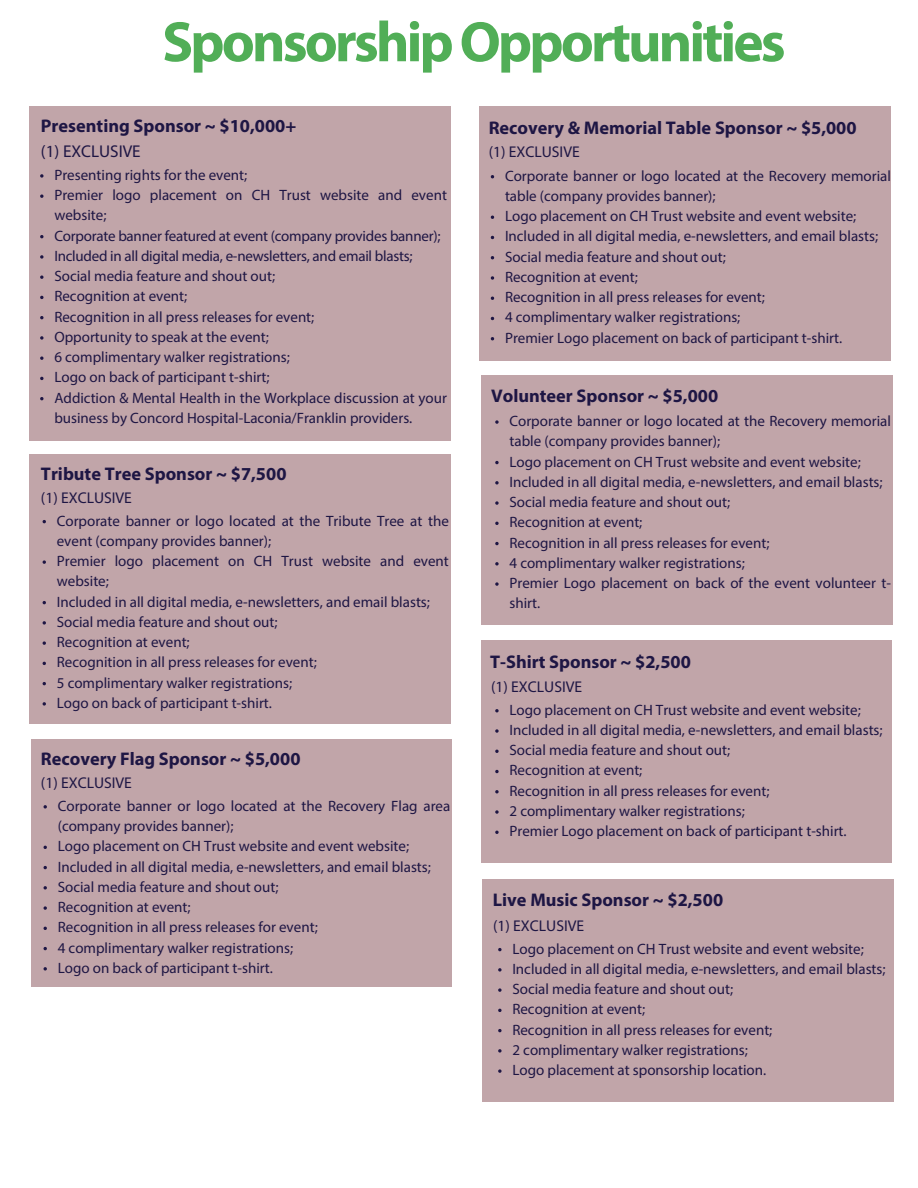
<style>
.page{position:relative;width:918px;height:1188px;background:#fff}
.page>*{position:absolute;margin:0;border:0;box-sizing:border-box;transform-origin:0 0}
.t1{font:700 57.3px "Myriad Pro";letter-spacing:-.05em;color:#51ae57}
.t2{font:700 18.3px "Myriad Pro";color:#1e1644}
.t3{font:17.1px "Myriad Pro";color:#1e1644}
.t4{font:15.6px "Myriad Pro";color:#1e1644}
.t5{font:15px/20.2px "Myriad Pro";color:#1e1644}
</style>
<div class="page">
<div style="left:29px;top:106px;width:422px;height:335px;background:#c1a5a9"></div>
<svg style="left:40px;top:174px;width:4px;height:4px"></svg>
<svg style="left:40px;top:194px;width:4px;height:4px"></svg>
<svg style="left:40px;top:235px;width:4px;height:3px"></svg>
<svg style="left:40px;top:255px;width:4px;height:4px"></svg>
<svg style="left:40px;top:275px;width:4px;height:4px"></svg>
<svg style="left:40px;top:296px;width:4px;height:3px"></svg>
<svg style="left:40px;top:316px;width:4px;height:3px"></svg>
<svg style="left:40px;top:336px;width:4px;height:4px"></svg>
<svg style="left:40px;top:356px;width:4px;height:4px"></svg>
<svg style="left:40px;top:377px;width:4px;height:3px"></svg>
<svg style="left:40px;top:397px;width:4px;height:3px"></svg>
<div style="left:29px;top:454px;width:422px;height:270px;background:#c1a5a9"></div>
<svg style="left:43px;top:560px;width:3px;height:4px"></svg>
<svg style="left:43px;top:621px;width:3px;height:4px"></svg>
<svg style="left:43px;top:641px;width:3px;height:4px"></svg>
<svg style="left:43px;top:702px;width:3px;height:4px"></svg>
<div style="left:31px;top:739px;width:420px;height:248px;background:#c1a5a9"></div>
<svg style="left:44px;top:805px;width:3px;height:4px"></svg>
<svg style="left:44px;top:886px;width:3px;height:4px"></svg>
<svg style="left:44px;top:906px;width:3px;height:4px"></svg>
<svg style="left:44px;top:967px;width:3px;height:4px"></svg>
<div style="left:480px;top:106px;width:411px;height:255px;background:#c1a5a9"></div>
<svg style="left:491px;top:276px;width:3px;height:4px"></svg>
<div style="left:481px;top:375px;width:412px;height:249px;background:#c1a5a9"></div>
<svg style="left:495px;top:420px;width:4px;height:4px"></svg>
<svg style="left:495px;top:461px;width:4px;height:3px"></svg>
<svg style="left:495px;top:481px;width:4px;height:4px"></svg>
<svg style="left:495px;top:501px;width:4px;height:4px"></svg>
<svg style="left:495px;top:522px;width:4px;height:3px"></svg>
<svg style="left:495px;top:542px;width:4px;height:3px"></svg>
<svg style="left:495px;top:562px;width:4px;height:4px"></svg>
<svg style="left:495px;top:582px;width:4px;height:4px"></svg>
<div style="left:481px;top:641px;width:410px;height:222px;background:#c1a5a9"></div>
<svg style="left:495px;top:709px;width:4px;height:3px"></svg>
<svg style="left:495px;top:729px;width:4px;height:4px"></svg>
<svg style="left:495px;top:750px;width:4px;height:3px"></svg>
<svg style="left:495px;top:770px;width:4px;height:3px"></svg>
<svg style="left:495px;top:790px;width:4px;height:3px"></svg>
<svg style="left:495px;top:810px;width:4px;height:4px"></svg>
<svg style="left:495px;top:831px;width:4px;height:3px"></svg>
<div style="left:483px;top:879px;width:411px;height:223px;background:#c1a5a9"></div>
<svg style="left:498px;top:948px;width:4px;height:3px"></svg>
<svg style="left:498px;top:968px;width:4px;height:4px"></svg>
<svg style="left:498px;top:988px;width:4px;height:4px"></svg>
<svg style="left:498px;top:1009px;width:4px;height:3px"></svg>
<svg style="left:498px;top:1029px;width:4px;height:3px"></svg>
<svg style="left:498px;top:1049px;width:4px;height:4px"></svg>
<svg style="left:498px;top:1069px;width:4px;height:4px"></svg>
<h2 class="t1" style="left:162px;top:18px;width:625px">SponsorshipOpportunities</h2>
<h1 class="t2" style="left:41px;top:119px;width:257px">Presenting Sponsor ~ $10,000+</h1>
<h3 class="t3" style="left:41px;top:145px;width:101px">(1) EXCLUSIVE</h3>
<p class="t5" style="left:54px;top:166px;width:195px">Presenting rights for the event;</p>
<p class="t5" style="left:54px;top:186px;width:394px">Premier logo placement on CH Trust website and event website;</p>
<p class="t5" style="left:54px;top:227px;width:388px">Corporate banner featured at event (company provides banner);</p>
<p class="t5" style="left:54px;top:247px;width:360px">Included in all digital media, e-newsletters, and email blasts;</p>
<p class="t5" style="left:54px;top:267px;width:222px">Social media feature and shout out;</p>
<p class="t5" style="left:54px;top:287px;width:134px">Recognition at event;</p>
<p class="t5" style="left:54px;top:308px;width:262px">Recognition in all press releases for event;</p>
<p class="t5" style="left:54px;top:328px;width:216px">Opportunity to speak at the event;</p>
<p class="t5" style="left:54px;top:348px;width:237px">6 complimentary walker registrations;</p>
<p class="t5" style="left:54px;top:368px;width:217px">Logo on back of participant t-shirt;</p>
<p class="t5" style="left:54px;top:389px;width:394px">Addiction &amp; Mental Health in the Workplace discussion at your business by Concord Hospital-Laconia/Franklin providers.</p>
<h3 class="t2" style="left:41px;top:466px;width:247px">Tribute Tree Sponsor ~ $7,500</h3>
<h4 class="t4" style="left:41px;top:491px;width:93px">(1) EXCLUSIVE</h4>
<p class="t5" style="left:57px;top:512px;width:394px">Corporate banner or logo located at the Tribute Tree at the event (company provides banner);</p>
<p class="t5" style="left:57px;top:552px;width:394px">Premier logo placement on CH Trust website and event website;</p>
<p class="t5" style="left:57px;top:593px;width:375px">Included in all digital media, e-newsletters, and email blasts;</p>
<p class="t5" style="left:57px;top:613px;width:222px">Social media feature and shout out;</p>
<p class="t5" style="left:57px;top:633px;width:134px">Recognition at event;</p>
<p class="t5" style="left:57px;top:653px;width:262px">Recognition in all press releases for event;</p>
<p class="t5" style="left:57px;top:674px;width:237px">5 complimentary walker registrations;</p>
<p class="t5" style="left:57px;top:694px;width:217px">Logo on back of participant t-shirt.</p>
<h3 class="t2" style="left:41px;top:752px;width:261px">Recovery Flag Sponsor ~ $5,000</h3>
<h4 class="t5" style="left:58px;top:797px;width:394px">Corporate banner or logo located at the Recovery Flag area (company provides banner);</h4>
<p class="t5" style="left:58px;top:837px;width:353px">Logo placement on CH Trust website and event website;</p>
<p class="t5" style="left:58px;top:858px;width:375px">Included in all digital media, e-newsletters, and email blasts;</p>
<p class="t5" style="left:58px;top:878px;width:222px">Social media feature and shout out;</p>
<p class="t5" style="left:58px;top:898px;width:134px">Recognition at event;</p>
<p class="t5" style="left:58px;top:918px;width:262px">Recognition in all press releases for event;</p>
<p class="t5" style="left:58px;top:939px;width:237px">4 complimentary walker registrations;</p>
<p class="t5" style="left:58px;top:959px;width:217px">Logo on back of participant t-shirt.</p>
<h3 class="t4" style="left:41px;top:777px;width:93px">(1) EXCLUSIVE</h3>
<p class="t2" style="left:489px;top:120px;width:369px">Recovery &amp; Memorial Table Sponsor ~ $5,000</p>
<p class="t4" style="left:489px;top:145px;width:93px">(1) EXCLUSIVE</p>
<h4 class="t5" style="left:505px;top:167px;width:388px">Corporate banner or logo located at the Recovery memorial table (company provides banner);</h4>
<p class="t5" style="left:505px;top:207px;width:353px">Logo placement on CH Trust website and event website;</p>
<p class="t5" style="left:505px;top:228px;width:375px">Included in all digital media, e-newsletters, and email blasts;</p>
<p class="t5" style="left:505px;top:248px;width:222px">Social media feature and shout out;</p>
<p class="t5" style="left:505px;top:268px;width:134px">Recognition at event;</p>
<p class="t5" style="left:505px;top:288px;width:262px">Recognition in all press releases for event;</p>
<p class="t5" style="left:505px;top:309px;width:237px">4 complimentary walker registrations;</p>
<p class="t5" style="left:505px;top:329px;width:339px">Premier Logo placement on back of participant t-shirt.</p>
<h3 class="t2" style="left:491px;top:389px;width:229px">Volunteer Sponsor ~ $5,000</h3>
<p class="t5" style="left:509px;top:412px;width:383px">Corporate banner or logo located at the Recovery memorial table (company provides banner);</p>
<p class="t5" style="left:509px;top:453px;width:353px">Logo placement on CH Trust website and event website;</p>
<p class="t5" style="left:509px;top:473px;width:375px">Included in all digital media, e-newsletters, and email blasts;</p>
<p class="t5" style="left:509px;top:493px;width:222px">Social media feature and shout out;</p>
<p class="t5" style="left:509px;top:513px;width:134px">Recognition at event;</p>
<p class="t5" style="left:509px;top:534px;width:262px">Recognition in all press releases for event;</p>
<p class="t5" style="left:509px;top:554px;width:237px">4 complimentary walker registrations;</p>
<p class="t5" style="left:509px;top:574px;width:383px">Premier Logo placement on back of the event volunteer t&shy;shirt.</p>
<p class="t2" style="left:490px;top:654px;width:202px">T-Shirt Sponsor ~ $2,500</p>
<p class="t4" style="left:491px;top:681px;width:93px">(1) EXCLUSIVE</p>
<h3 class="t5" style="left:509px;top:701px;width:353px">Logo placement on CH Trust website and event website;</h3>
<h4 class="t5" style="left:509px;top:721px;width:375px">Included in all digital media, e-newsletters, and email blasts;</h4>
<p class="t5" style="left:509px;top:741px;width:222px">Social media feature and shout out;</p>
<p class="t5" style="left:509px;top:762px;width:134px">Recognition at event;</p>
<p class="t5" style="left:509px;top:782px;width:262px">Recognition in all press releases for event;</p>
<p class="t5" style="left:509px;top:802px;width:237px">2 complimentary walker registrations;</p>
<p class="t5" style="left:509px;top:822px;width:339px">Premier Logo placement on back of participant t-shirt.</p>
<h3 class="t2" style="left:493px;top:893px;width:232px">Live Music Sponsor ~ $2,500</h3>
<h4 class="t4" style="left:493px;top:920px;width:93px">(1) EXCLUSIVE</h4>
<p class="t5" style="left:512px;top:940px;width:353px">Logo placement on CH Trust website and event website;</p>
<p class="t5" style="left:512px;top:960px;width:375px">Included in all digital media, e-newsletters, and email blasts;</p>
<p class="t5" style="left:512px;top:980px;width:222px">Social media feature and shout out;</p>
<p class="t5" style="left:512px;top:1000px;width:134px">Recognition at event;</p>
<p class="t5" style="left:512px;top:1021px;width:262px">Recognition in all press releases for event;</p>
<p class="t5" style="left:512px;top:1041px;width:237px">2 complimentary walker registrations;</p>
<p class="t5" style="left:512px;top:1061px;width:255px">Logo placement at sponsorship location.</p>
</div>
